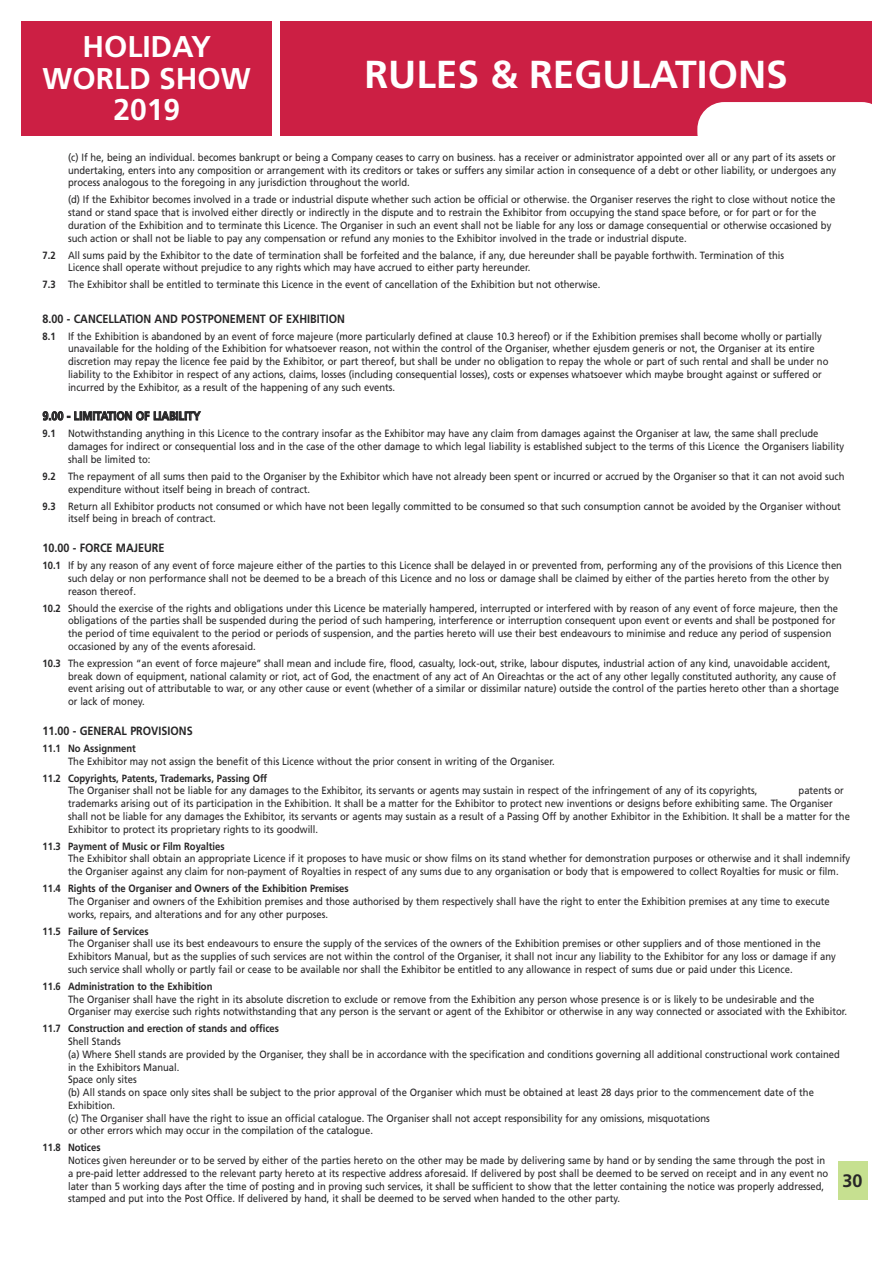
<style>
.page{position:relative;width:893px;height:1263px;background:#fff}
.page>*{position:absolute;margin:0;border:0;box-sizing:border-box;transform-origin:0 0}
.t1{font:700 39px "Frutiger";color:#fff}
.t2{font:700 30px/31.5px "Frutiger";color:#fff;text-align:center}
.t3{font:700 18px "Frutiger";color:#272627}
.t4{font:700 12px "Frutiger";color:#272627;scale:.9 1}
.t5{font:10.5px/12.8px "Frutiger";color:#272627;scale:.9 1}
.t6{font:700 10.5px "Frutiger";color:#272627;scale:.9 1}
.s1{font-weight:700}
</style>
<div class="page">
<div style="left:838px;top:1161px;width:29px;height:38px;background:#c6e090"></div>
<div style="left:21px;top:21px;width:251px;height:115px;background:#cc1f44"></div>
<div style="left:281px;top:21px;width:591px;height:115px;background:#cc1f44"></div>
<div style="left:697px;top:102px;width:192px;height:57px;background:#fff;border-radius:27px"></div>
<h2 class="t2" style="left:43px;top:33px;width:210px">HOLIDAY<br>WORLD SHOW<br>2019</h2>
<h1 class="t1" style="left:364px;top:58px;width:425px">RULES &amp; REGULATIONS</h1>
<p class="t5" style="left:68px;top:152px;width:855px;text-align:justify">(c) If he, being an individual. becomes bankrupt or being a Company ceases to carry on business. has a receiver or administrator appointed over all or any part of its assets or undertaking, enters into any composition or arrangement with its creditors or takes or suffers any similar action in consequence of a debt or other liability, or undergoes any process analogous to the foregoing in any jurisdiction throughout the world.</p>
<p class="t5" style="left:68px;top:194px;width:854px">(d) If the Exhibitor becomes involved in a trade or industrial dispute whether such action be official or otherwise. the Organiser reserves the right to close without notice the stand or stand space that is involved either directly or indirectly in the dispute and to restrain the Exhibitor from occupying the stand space before, or for part or for the duration of the Exhibition and to terminate this Licence. The Organiser in such an event shall not be liable for any loss or damage consequential or otherwise occasioned by such action or shall not be liable to pay any compensation or refund any monies to the Exhibitor involved in the trade or industrial dispute.</p>
<p class="t5" style="left:68px;top:249px;width:797px;text-indent:-26px"><span class="s1">7.2</span> All sums paid by the Exhibitor to the date of termination shall be forfeited and the balance, if any, due hereunder shall be payable forthwith. Termination of this<br>Licence shall operate without prejudice to any rights which may have accrued to either party hereunder.</p>
<p class="t5" style="left:43px;top:279px;width:621px"><span class="s1">7.3</span> The Exhibitor shall be entitled to terminate this Licence in the event of cancellation of the Exhibition but not otherwise.</p>
<p class="t4" style="left:43px;top:313px;width:338px">8.00 - CANCELLATION AND POSTPONEMENT OF EXHIBITION</p>
<p class="t5" style="left:68px;top:330px;width:846px;text-indent:-26px"><span class="s1">8.1</span> If the Exhibition is abandoned by an event of force majeure (more particularly defined at clause 10.3 hereof) or if the Exhibition premises shall become wholly or partially unavailable for the holding of the Exhibition for whatsoever reason, not within the control of the Organiser, whether ejusdem generis or not, the Organiser at its entire discretion may repay the licence fee paid by the Exhibitor, or part thereof, but shall be under no obligation to repay the whole or part of such rental and shall be under no liability to the Exhibitor in respect of any actions, claims, losses (including consequential losses), costs or expenses whatsoever which maybe brought against or suffered or incurred by the Exhibitor, as a result of the happening of any such events.</p>
<p class="t4" style="left:43px;top:411px;width:177px">9.00 - LIMITATION OF LIABILITY</p>
<p class="t5" style="left:68px;top:428px;width:864px;text-indent:-26px"><span class="s1">9.1</span> Notwithstanding anything in this Licence to the contrary insofar as the Exhibitor may have any claim from damages against the Organiser at law, the same shall preclude damages for indirect or consequential loss and in the case of the other damage to which legal liability is established subject to the terms of this Licence the Organisers liability shall be limited to:</p>
<p class="t5" style="left:68px;top:471px;width:864px;text-indent:-26px"><span class="s1">9.2</span> The repayment of all sums then paid to the Organiser by the Exhibitor which have not already been spent or incurred or accrued by the Organiser so that it can not avoid such expenditure without itself being in breach of contract.</p>
<p class="t5" style="left:68px;top:500px;width:860px;text-indent:-26px"><span class="s1">9.3</span> Return all Exhibitor products not consumed or which have not been legally committed to be consumed so that such consumption cannot be avoided by the Organiser without itself being in breach of contract.</p>
<p class="t4" style="left:43px;top:543px;width:137px">10.00 - FORCE MAJEURE</p>
<p class="t5" style="left:68px;top:560px;width:861px;text-indent:-26px"><span class="s1">10.1</span> If by any reason of any event of force majeure either of the parties to this Licence shall be delayed in or prevented from, performing any of the provisions of this Licence then such delay or non performance shall not be deemed to be a breach of this Licence and no loss or damage shall be claimed by either of the parties hereto from the other by reason thereof.</p>
<p class="t5" style="left:68px;top:602px;width:857px;text-indent:-26px"><span class="s1">10.2</span> Should the exercise of the rights and obligations under this Licence be materially hampered, interrupted or interfered with by reason of any event of force majeure, then the obligations of the parties shall be suspended during the period of such hampering, interference or interruption consequent upon event or events and shall be postponed for the period of time equivalent to the period or periods of suspension, and the parties hereto will use their best endeavours to minimise and reduce any period of suspension occasioned by any of the events aforesaid.</p>
<p class="t5" style="left:68px;top:658px;width:858px;text-indent:-26px"><span class="s1">10.3</span> The expression “an event of force majeure’’ shall mean and include fire, flood, casualty, lock-out, strike, labour disputes, industrial action of any kind, unavoidable accident, break down of equipment, national calamity or riot, act of God, the enactment of any act of An Oireachtas or the act of any other legally constituted authority, any cause of event arising out of attributable to war, or any other cause or event (whether of a similar or dissimilar nature) outside the control of the parties hereto other than a shortage or lack of money.</p>
<p class="t4" style="left:43px;top:726px;width:168px">11.00 - GENERAL PROVISIONS</p>
<p class="t6" style="left:43px;top:744px;width:105px">11.1 No Assignment</p>
<p class="t5" style="left:68px;top:755px;width:542px">The Exhibitor may not assign the benefit of this Licence without the prior consent in writing of the Organiser.</p>
<p class="t6" style="left:43px;top:774px;width:251px">11.2 Copyrights, Patents, Trademarks, Passing Off</p>
<p class="t5" style="left:68px;top:785px;width:768px">The Organiser shall not be liable for any damages to the Exhibitor, its servants or agents may sustain in respect of the infringement of any of its copyrights,</p>
<p class="t5" style="left:68px;top:785px;width:870px;text-indent:730px">patents or trademarks arising out of its participation in the Exhibition. It shall be a matter for the Exhibitor to protect new inventions or designs before exhibiting same. The Organiser shall not be liable for any damages the Exhibitor, its servants or agents may sustain as a result of a Passing Off by another Exhibitor in the Exhibition. It shall be a matter for the Exhibitor to protect its proprietary rights to its goodwill.</p>
<p class="t6" style="left:43px;top:842px;width:204px">11.3 Payment of Music or Film Royalties</p>
<p class="t5" style="left:68px;top:853px;width:871px">The Exhibitor shall obtain an appropriate Licence if it proposes to have music or show films on its stand whether for demonstration purposes or otherwise and it shall indemnify the Organiser against any claim for non-payment of Royalties in respect of any sums due to any organisation or body that is empowered to collect Royalties for music or film.</p>
<p class="t6" style="left:43px;top:884px;width:342px">11.4 Rights of the Organiser and Owners of the Exhibition Premises</p>
<p class="t5" style="left:68px;top:896px;width:848px">The Organiser and owners of the Exhibition premises and those authorised by them respectively shall have the right to enter the Exhibition premises at any time to execute works, repairs, and alterations and for any other purposes.</p>
<p class="t6" style="left:43px;top:927px;width:119px">11.5 Failure of Services</p>
<p class="t5" style="left:68px;top:938px;width:855px">The Organiser shall use its best endeavours to ensure the supply of the services of the owners of the Exhibition premises or other suppliers and of those mentioned in the<br>Exhibitors Manual, but as the supplies of such services are not within the control of the Organiser, it shall not incur any liability to the Exhibitor for any loss or damage if any such service shall wholly or partly fail or cease to be available nor shall the Exhibitor be entitled to any allowance in respect of sums due or paid under this Licence.</p>
<p class="t6" style="left:43px;top:982px;width:190px">11.6 Administration to the Exhibition</p>
<p class="t5" style="left:68px;top:993px;width:867px">The Organiser shall have the right in its absolute discretion to exclude or remove from the Exhibition any person whose presence is or is likely to be undesirable and the<br>Organiser may exercise such rights notwithstanding that any person is the servant or agent of the Exhibitor or otherwise in any way connected or associated with the Exhibitor.</p>
<p class="t6" style="left:43px;top:1024px;width:264px">11.7 Construction and erection of stands and offices</p>
<p class="t5" style="left:68px;top:1036px;width:859px">Shell Stands<br>(a) Where Shell stands are provided by the Organiser, they shall be in accordance with the specification and conditions governing all additional constructional work contained in the Exhibitors Manual.<br>Space only sites<br>(b) All stands on space only sites shall be subject to the prior approval of the Organiser which must be obtained at least 28 days prior to the commencement date of the Exhibition.<br>(c) The Organiser shall have the right to issue an official catalogue. The Organiser shall not accept responsibility for any omissions, misquotations<br>or other errors which may occur in the compilation of the catalogue.</p>
<p class="t6" style="left:43px;top:1143px;width:66px">11.8 Notices</p>
<p class="t5" style="left:68px;top:1155px;width:846px">Notices given hereunder or to be served by either of the parties hereto on the other may be made by delivering same by hand or by sending the same through the post in a pre-paid letter addressed to the relevant party hereto at its respective address aforesaid. If delivered by post shall be deemed to be served on receipt and in any event no later than 5 working days after the time of posting and in proving such services, it shall be sufficient to show that the letter containing the notice was properly addressed, stamped and put into the Post Office. If delivered by hand, it shall be deemed to be served when handed to the other party.</p>
<h3 class="t3" style="left:843px;top:1173px;width:21px">30</h3>
</div>
